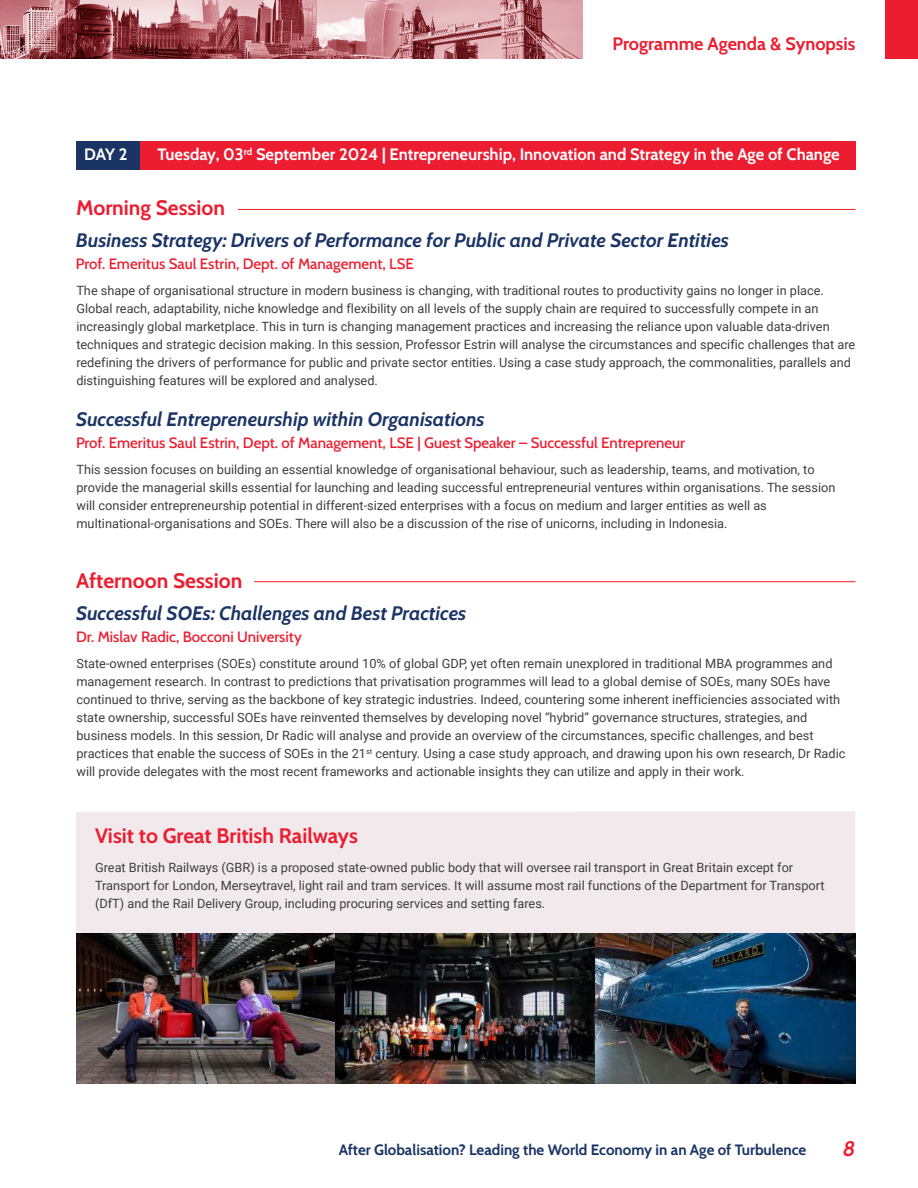
<style>
.page{position:relative;width:918px;height:1188px;background:#fff}
.page>*{position:absolute;margin:0;border:0;box-sizing:border-box;transform-origin:0 0}
.t1{font:21px "Cabin";color:#ec1d30}
.t2{font:italic 21px "Cabin";color:#ec1d30}
.t3{font:italic 19.5px "Cabin";color:#1a3564}
.t4{font:18px "Cabin";color:#ec1d30}
.t5{font:16.5px "Cabin";color:#fff}
.t6{font:15px "Cabin";color:#ec1d30}
.t7{font:15px "Cabin";color:#1a3564}
.t8{font:12.75px/18px "Roboto";color:#3e3e3f}
</style>
<div class="page">
<div style="left:76px;top:812px;width:779px;height:122px;background:#f1e9ec"></div>
<div style="left:76px;top:141px;width:779px;height:29px;background:#ec1d30"></div>
<img style="left:0;top:0;width:583px;height:58px">
<div style="left:886px;top:0;width:32px;height:58px;background:#ec1d30"></div>
<hr style="left:254px;top:581px;width:601px;height:1px;background:#ed2026">
<hr style="left:238px;top:209px;width:617px;height:1px;background:#ed2026">
<img style="left:76px;top:934px;width:779px;height:149px">
<img style="left:336px;top:934px;width:259px;height:149px">
<div style="left:76px;top:141px;width:63px;height:29px;background:#1a3564"></div>
<h3 class="t4" style="left:613px;top:29px;width:244px">Programme Agenda &amp; Synopsis</h3>
<p class="t5" style="left:84px;top:142px;width:45px">DAY 2</p>
<p class="t5" style="left:158px;top:142px;width:684px">Tuesday, 03<sup>rd</sup> September 2024 | Entrepreneurship, Innovation and Strategy in the Age of Change</p>
<h1 class="t1" style="left:76px;top:191px;width:150px">Morning Session</h1>
<h2 class="t3" style="left:76px;top:225px;width:654px">Business Strategy: Drivers of Performance for Public and Private Sector Entities</h2>
<p class="t6" style="left:76px;top:252px;width:339px">Prof. Emeritus Saul Estrin, Dept. of Management, LSE</p>
<p class="t8" style="left:76px;top:281px;width:780px">The shape of organisational structure in modern business is changing, with traditional routes to productivity gains no longer in place.<br>Global reach, adaptability, niche knowledge and flexibility on all levels of the supply chain are required to successfully compete in an increasingly global marketplace. This in turn is changing management practices and increasing the reliance upon valuable data-driven techniques and strategic decision making. In this session, Professor Estrin will analyse the circumstances and specific challenges that are redefining the drivers of performance for public and private sector entities. Using a case study approach, the commonalities, parallels and distinguishing features will be explored and analysed.</p>
<h2 class="t3" style="left:76px;top:404px;width:410px">Successful Entrepreneurship within Organisations</h2>
<p class="t6" style="left:76px;top:431px;width:610px">Prof. Emeritus Saul Estrin, Dept. of Management, LSE | Guest Speaker – Successful Entrepreneur</p>
<p class="t8" style="left:76px;top:460px;width:760px">This session focuses on building an essential knowledge of organisational behaviour, such as leadership, teams, and motivation, to provide the managerial skills essential for launching and leading successful entrepreneurial ventures within organisations. The session will consider entrepreneurship potential in different-sized enterprises with a focus on medium and larger entities as well as multinational-organisations and SOEs. There will also be a discussion of the rise of unicorns, including in Indonesia.</p>
<h1 class="t1" style="left:76px;top:564px;width:168px">Afternoon Session</h1>
<h2 class="t3" style="left:76px;top:598px;width:392px">Successful SOEs: Challenges and Best Practices</h2>
<p class="t6" style="left:76px;top:625px;width:227px">Dr. Mislav Radic, Bocconi University</p>
<p class="t8" style="left:76px;top:654px;width:770px">State-owned enterprises (SOEs) constitute around 10% of global GDP, yet often remain unexplored in traditional MBA programmes and management research. In contrast to predictions that privatisation programmes will lead to a global demise of SOEs, many SOEs have continued to thrive, serving as the backbone of key strategic industries. Indeed, countering some inherent inefficiencies associated with state ownership, successful SOEs have reinvented themselves by developing novel “hybrid” governance structures, strategies, and business models. In this session, Dr Radic will analyse and provide an overview of the circumstances, specific challenges, and best practices that enable the success of SOEs in the 21<sup>st</sup> century. Using a case study approach, and drawing upon his own research, Dr Radic will provide delegates with the most recent frameworks and actionable insights they can utilize and apply in their work.</p>
<h1 class="t1" style="left:95px;top:819px;width:264px">Visit to Great British Railways</h1>
<p class="t8" style="left:95px;top:858px;width:731px">Great British Railways (GBR) is a proposed state-owned public body that will oversee rail transport in Great Britain except for<br>Transport for London, Merseytravel, light rail and tram services. It will assume most rail functions of the Department for Transport (DfT) and the Rail Delivery Group, including procuring services and setting fares.</p>
<p class="t7" style="left:339px;top:1138px;width:469px">After Globalisation? Leading the World Economy in an Age of Turbulence</p>
<h1 class="t2" style="left:843px;top:1132px;width:14px">8</h1>
</div>
